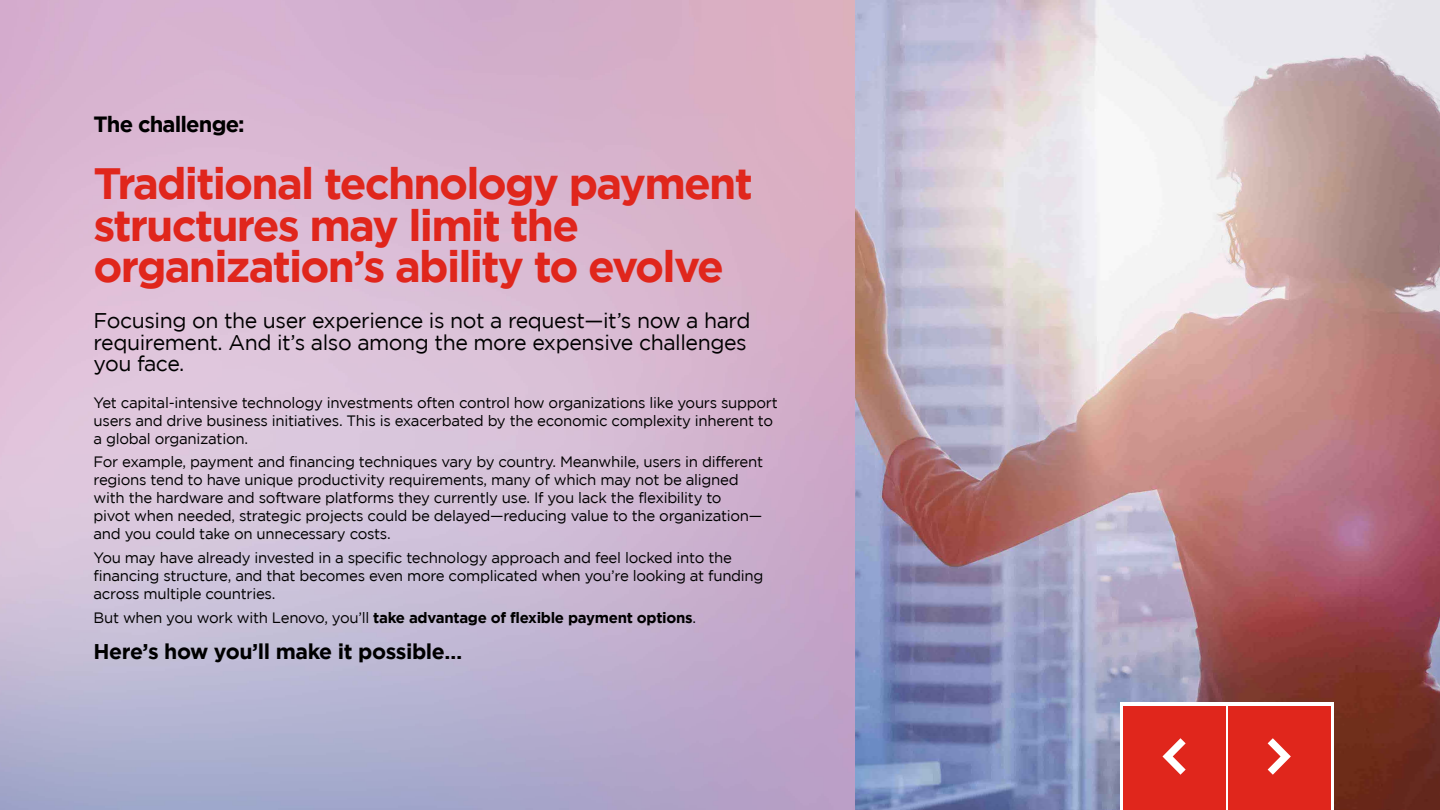
<style>
.page{position:relative;width:1440px;height:810px;background:#fff}
.page>*{position:absolute;margin:0;border:0;box-sizing:border-box;transform-origin:0 0}
.t1{font:700 43.75px/41.5px "Gotham";letter-spacing:-.04em;color:#e0261c}
.t2{font:700 22px "Gotham";letter-spacing:-.04em;color:#000}
.t3{font:21.25px/21.2px "Gotham";letter-spacing:-.02em;color:#000}
.t4{font:700 21.25px "Gotham";letter-spacing:-.02em;color:#000}
.t5{font:15px/18px "Gotham";letter-spacing:-.02em;color:#000}
.t6{font:700 15px "Gotham";letter-spacing:-.02em;color:#000}
.s1{font-weight:400}
</style>
<div class="page">
<img style="left:855px;top:0;width:585px;height:810px">
<svg style="left:1120px;top:703px;width:213px;height:107px"></svg>
<div style="left:1228px;top:706px;width:102px;height:104px;background:#e0261c"></div>
<svg style="left:1268px;top:738px;width:23px;height:37px"></svg>
<div style="left:1123px;top:706px;width:102px;height:104px;background:#e0261c"></div>
<svg style="left:1162px;top:738px;width:24px;height:37px"></svg>
<p class="t2" style="left:94px;top:111px;width:153px">The challenge:</p>
<p class="t1" style="left:94px;top:162px;width:661px">Traditional technology payment structures may limit the organization’s ability to evolve</p>
<p class="t3" style="left:94px;top:310px;width:658px">Focusing on the user experience is not a request—it’s now a hard requirement. And it’s also among the more expensive challenges you face.</p>
<p class="t5" style="left:94px;top:393px;width:686px">Yet capital-intensive technology investments often control how organizations like yours support users and drive business initiatives. This is exacerbated by the economic complexity inherent to a global organization.</p>
<p class="t5" style="left:94px;top:453px;width:671px">For example, payment and financing techniques vary by country. Meanwhile, users in different regions tend to have unique productivity requirements, many of which may not be aligned with the hardware and software platforms they currently use. If you lack the flexibility to<br>pivot when needed, strategic projects could be delayed—reducing value to the organization— and you could take on unnecessary costs.</p>
<p class="t5" style="left:94px;top:548px;width:671px">You may have already invested in a specific technology approach and feel locked into the financing structure, and that becomes even more complicated when you’re looking at funding across multiple countries.</p>
<p class="t6" style="left:94px;top:609px;width:604px"><span class="s1">But when you work with Lenovo, you’ll</span> take advantage of flexible payment options<span class="s1">.</span></p>
<p class="t4" style="left:94px;top:639px;width:370px">Here’s how you’ll make it possible…</p>
</div>
